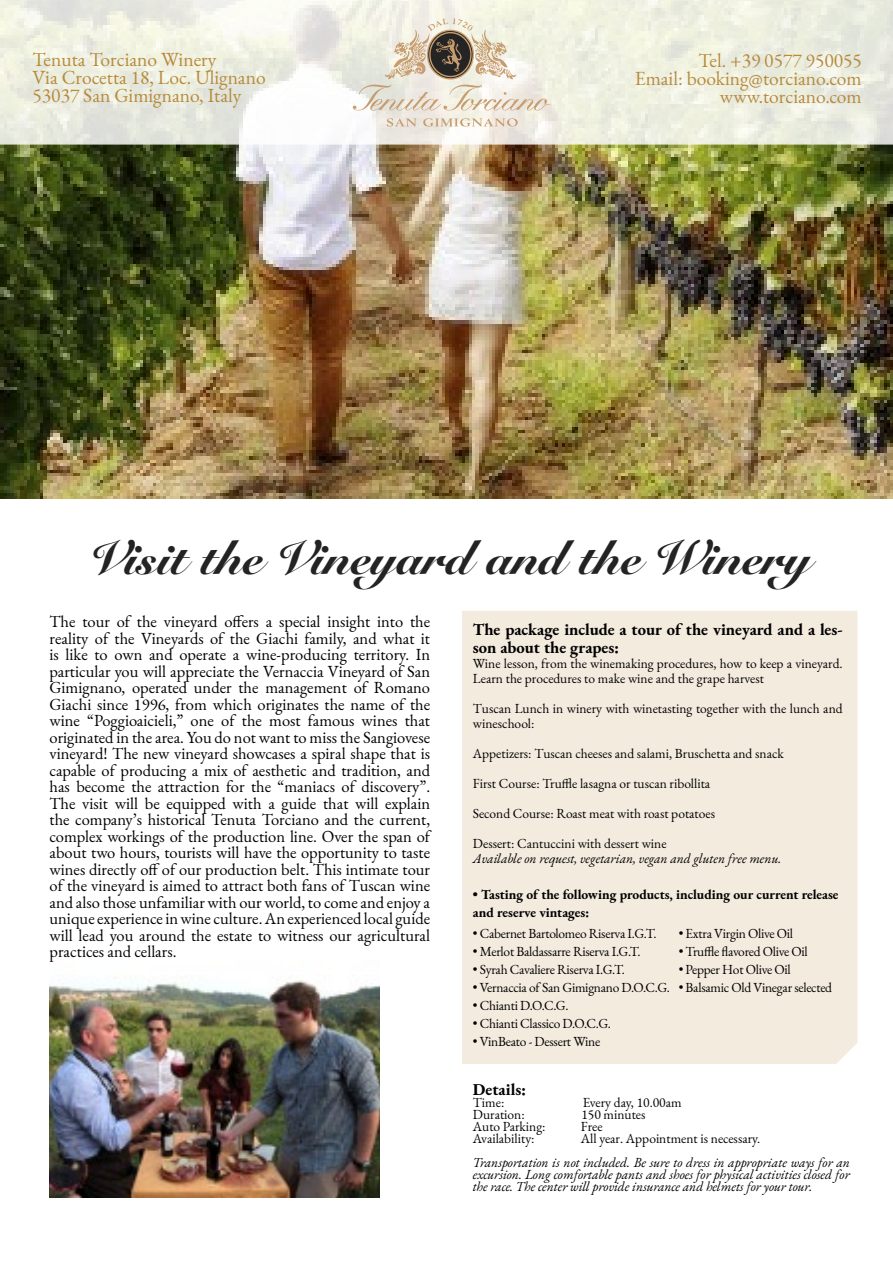
<style>
.page{position:relative;width:893px;height:1263px;background:#fff}
.page>*{position:absolute;margin:0;border:0;box-sizing:border-box;transform-origin:0 0}
.t1{font:48px "Snell Roundhand Black Script";color:#232323}
.t2{font:19.5px/18px "EB Garamond";color:#b78a3c;text-align:right}
.t3{font:16.5px/16.5px "EB Garamond";color:#000;text-align:justify}
.t4{font:700 16.5px/18px "EB Garamond";color:#000}
.t5{font:13.5px/15px "EB Garamond";color:#000}
.t6{font:13.5px "EB Garamond";letter-spacing:-.02em;color:#000}
.t7{font:italic 13.5px/12px "EB Garamond";color:#000;text-align:justify}
.t8{font:700 13.5px/18px "EB Garamond";color:#000}
</style>
<div class="page">
<img style="left:0;top:145px;width:893px;height:353px">
<img style="left:50px;top:980px;width:329px;height:218px">
<div style="left:462px;top:611px;width:395px;height:453px;background:#f4ebdf"></div>
<svg style="left:0;top:0;width:893px;height:145px;background:#edeee2"></svg>
<svg style="left:353px;top:18px;width:198px;height:93px;background:#dbd5c5"></svg>
<svg style="left:387px;top:118px;width:30px;height:9px"></svg>
<svg style="left:423px;top:118px;width:95px;height:9px"></svg>
<p class="t2" style="left:33px;top:51px;width:235px;text-align:left">Tenuta Torciano Winery<br>Via Crocetta 18, Loc. Ulignano<br>53037 San Gimignano, Italy</p>
<p class="t2" style="left:635px;top:52px;width:229px">Tel. +39 0577 950055<br>Email: booking@torciano.com www.torciano.com</p>
<h1 class="t1" style="left:90px;top:528px;width:722px">Visit the Vineyard and the Winery</h1>
<p class="t3" style="left:50px;top:614px;width:382px">The tour of the vineyard offers a special insight into the reality of the Vineyards of the Giachi family, and what it is like to own and operate a wine-producing territory. In particular you will appreciate the Vernaccia Vineyard of San Gimignano, operated under the management of Romano Giachi since 1996, from which originates the name of the wine “Poggioaicieli,” one of the most famous wines that originated in the area. You do not want to miss the Sangiovese vineyard! The new vineyard showcases a spiral shape that is capable of producing a mix of aesthetic and tradition, and has become the attraction for the “maniacs of discovery”.<br>The visit will be equipped with a guide that will explain the company’s historical Tenuta Torciano and the current, complex workings of the production line. Over the span of about two hours, tourists will have the opportunity to taste wines directly off of our production belt. This intimate tour of the vineyard is aimed to attract both fans of Tuscan wine and also those unfamiliar with our world, to come and enjoy a unique experience in wine culture. An experienced local guide will lead you around the estate to witness our agricultural practices and cellars.</p>
<p class="t4" style="left:473px;top:620px;width:371px">The package include a tour of the vineyard and a les&shy;son about the grapes:</p>
<p class="t5" style="left:473px;top:656px;width:371px">Wine lesson, from the winemaking procedures, how to keep a vineyard.<br>Learn the procedures to make wine and the grape harvest</p>
<p class="t5" style="left:473px;top:701px;width:371px">Tuscan Lunch in winery with winetasting together with the lunch and wineschool:</p>
<p class="t5" style="left:473px;top:746px;width:312px">Appetizers: Tuscan cheeses and salami, Bruschetta and snack</p>
<p class="t5" style="left:473px;top:776px;width:239px">First Course: Truffle lasagna or tuscan ribollita</p>
<p class="t5" style="left:473px;top:806px;width:244px">Second Course: Roast meat with roast potatoes</p>
<p class="t5" style="left:473px;top:836px;width:195px">Dessert: Cantuccini with dessert wine</p>
<p class="t7" style="left:473px;top:852px;width:310px">Available on request, vegetarian, vegan and gluten free menu.</p>
<p class="t8" style="left:473px;top:885px;width:367px">• Tasting of the following products, including our current release and reserve vintages:</p>
<p class="t6" style="left:473px;top:925px;width:185px">• Cabernet Bartolomeo Riserva I.G.T.</p>
<p class="t6" style="left:473px;top:943px;width:169px">• Merlot Baldassarre Riserva I.G.T.</p>
<p class="t6" style="left:473px;top:961px;width:154px">• Syrah Cavaliere Riserva I.G.T.</p>
<p class="t6" style="left:473px;top:979px;width:199px">• Vernaccia of San Gimignano D.O.C.G.</p>
<p class="t6" style="left:473px;top:997px;width:97px">• Chianti D.O.C.G.</p>
<p class="t6" style="left:473px;top:1015px;width:140px">• Chianti Classico D.O.C.G.</p>
<p class="t6" style="left:473px;top:1033px;width:129px">• VinBeato - Dessert Wine</p>
<p class="t6" style="left:679px;top:925px;width:116px">• Extra Virgin Olive Oil</p>
<p class="t6" style="left:679px;top:943px;width:131px">• Truffle flavored Olive Oil</p>
<p class="t6" style="left:679px;top:961px;width:114px">• Pepper Hot Olive Oil</p>
<p class="t6" style="left:679px;top:979px;width:155px">• Balsamic Old Vinegar selected</p>
<p class="t4" style="left:473px;top:1080px;width:55px">Details:</p>
<p class="t5" style="left:473px;top:1095px;width:33px">Time:</p>
<p class="t5" style="left:583px;top:1095px;width:100px">Every day, 10.00am</p>
<p class="t5" style="left:473px;top:1107px;width:53px">Duration:</p>
<p class="t5" style="left:581px;top:1107px;width:66px">150 minutes</p>
<p class="t5" style="left:473px;top:1119px;width:74px">Auto Parking:</p>
<p class="t5" style="left:581px;top:1119px;width:23px">Free</p>
<p class="t5" style="left:473px;top:1131px;width:63px">Availability:</p>
<p class="t5" style="left:581px;top:1131px;width:181px">All year. Appointment is necessary.</p>
<p class="t7" style="left:473px;top:1157px;width:378px">Transportation is not included. Be sure to dress in appropriate ways for an excursion. Long comfortable pants and shoes for physical activities closed for the race. The center will provide insurance and helmets for your tour.</p>
</div>
